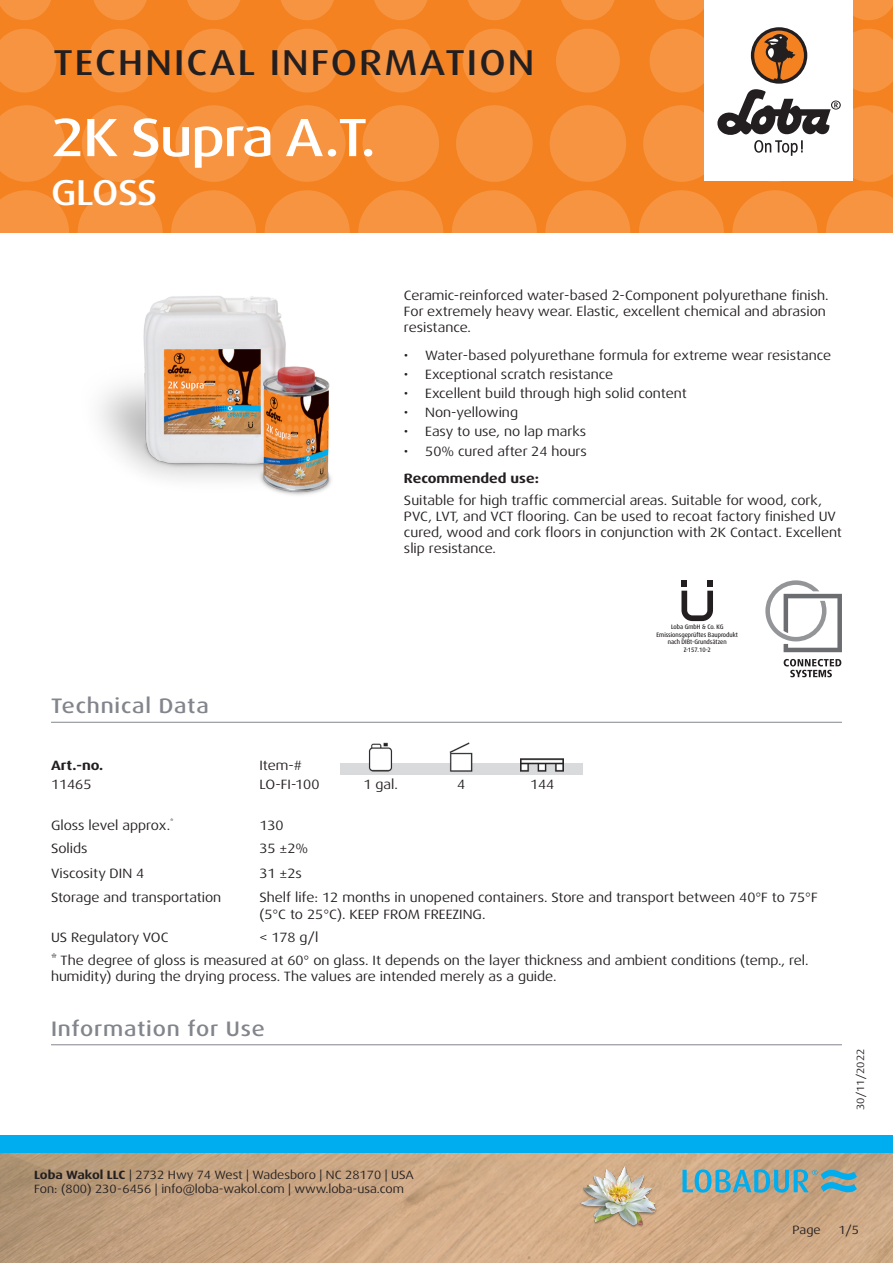
<style>
.page{position:relative;width:893px;height:1263px;background:#fff}
.page>*{position:absolute;margin:0;border:0;box-sizing:border-box;transform-origin:0 0}
.t1{font:500 expanded 54px "Dax Pro";letter-spacing:-.025em;color:#fff}
.t2{font:500 expanded 36px "Dax Pro";letter-spacing:.06em;color:#231f20}
.t3{font:500 expanded 36px "Dax Pro";letter-spacing:-.02em;color:#fff}
.Titel_grau{font:500 expanded 21px "Dax Pro";letter-spacing:.04em;color:#82858b}
.Text{font:expanded 13.5px/16.2px "Dax Pro";color:#231f20}
.Text_Bold{font:700 expanded 13.5px "Dax Pro";color:#231f20}
.Text_zentriert{font:expanded 13.5px "Dax Pro";color:#231f20}
.t4{font:expanded 12px/14.4px "Dax Pro";color:#231f20}
.t5{font:expanded 10.5px "Dax Pro";color:#231f20}
.DIBT{font:500 expanded 6.45px/7.5px "Dax Pro";color:#231f20;text-align:center;scale:.82 1}
.s1{font-weight:700}
</style>
<div class="page">
<div style="left:0;top:0;width:893px;height:233px;background:#f58220"></div>
<svg style="left:0;top:190px;width:69px;height:43px"></svg>
<svg style="left:78px;top:190px;width:85px;height:85px;fill:#f69441"></svg>
<svg style="left:171px;top:190px;width:85px;height:85px;fill:#f69441"></svg>
<svg style="left:265px;top:190px;width:85px;height:85px;fill:#f69441"></svg>
<svg style="left:358px;top:190px;width:85px;height:85px;fill:#f69441"></svg>
<svg style="left:545px;top:190px;width:85px;height:85px;fill:#f69441"></svg>
<svg style="left:452px;top:190px;width:85px;height:85px;fill:#f69441"></svg>
<svg style="left:732px;top:190px;width:85px;height:85px;fill:#f69441"></svg>
<svg style="left:639px;top:190px;width:85px;height:85px;fill:#f69441"></svg>
<svg style="left:826px;top:190px;width:67px;height:43px"></svg>
<svg style="left:0;top:105px;width:65px;height:77px"></svg>
<svg style="left:82px;top:105px;width:76px;height:77px"></svg>
<svg style="left:175px;top:105px;width:77px;height:77px"></svg>
<svg style="left:269px;top:105px;width:76px;height:77px"></svg>
<svg style="left:456px;top:105px;width:77px;height:77px"></svg>
<svg style="left:362px;top:105px;width:77px;height:77px"></svg>
<svg style="left:550px;top:105px;width:76px;height:77px"></svg>
<svg style="left:0;top:29px;width:56px;height:63px"></svg>
<svg style="left:182px;top:29px;width:64px;height:63px"></svg>
<svg style="left:88px;top:29px;width:64px;height:63px"></svg>
<svg style="left:275px;top:29px;width:64px;height:63px"></svg>
<svg style="left:462px;top:29px;width:64px;height:63px"></svg>
<svg style="left:369px;top:29px;width:64px;height:63px"></svg>
<svg style="left:556px;top:29px;width:64px;height:63px"></svg>
<svg style="left:0;top:0;width:51px;height:20px"></svg>
<svg style="left:187px;top:0;width:53px;height:20px"></svg>
<svg style="left:468px;top:0;width:53px;height:20px"></svg>
<svg style="left:655px;top:0;width:49px;height:20px"></svg>
<svg style="left:93px;top:0;width:54px;height:20px"></svg>
<svg style="left:374px;top:0;width:54px;height:20px"></svg>
<svg style="left:281px;top:0;width:53px;height:20px"></svg>
<svg style="left:561px;top:0;width:54px;height:20px"></svg>
<svg style="left:853px;top:0;width:40px;height:20px"></svg>
<img style="left:0;top:1152px;width:893px;height:111px">
<div style="left:0;top:1135px;width:893px;height:17px;background:#00aeef"></div>
<div style="left:704px;top:0;width:149px;height:181px;background:#fff"></div>
<svg style="left:643px;top:29px;width:250px;height:153px"></svg>
<img style="left:578px;top:1161px;width:82px;height:81px">
<svg style="left:682px;top:1169px;width:175px;height:24px"></svg>
<hr style="left:51px;top:1044px;width:791px;height:1px;background:#82858b">
<hr style="left:51px;top:722px;width:791px;height:1px;background:#82858b">
<img style="left:340px;top:742px;width:243px;height:22px">
<img style="left:340px;top:764px;width:243px;height:10px">
<img style="left:99px;top:272px;width:233px;height:223px">
<div style="left:707px;top:580px;width:6px;height:7px;background:#231f20"></div>
<div style="left:681px;top:580px;width:6px;height:7px;background:#231f20"></div>
<svg style="left:681px;top:591px;width:32px;height:30px"></svg>
<svg style="left:784px;top:659px;width:57px;height:18px"></svg>
<svg style="left:765px;top:580px;width:77px;height:72px"></svg>
<h2 class="t2" style="left:53px;top:40px;width:483px">TECHNICAL INFORMATION</h2>
<p class="t1" style="left:51px;top:103px;width:326px">2K Supra A.T.</p>
<h2 class="t3" style="left:51px;top:169px;width:108px">GLOSS</h2>
<p class="Titel_grau" style="left:51px;top:693px;width:159px">Technical Data</p>
<p class="Text" style="left:404px;top:287px;width:426px">Ceramic-reinforced water-based 2-Component polyurethane finish.<br>For extremely heavy wear. Elastic, excellent chemical and abrasion resistance.</p>
<p class="Text" style="left:404px;top:347px;width:429px">• Water-based polyurethane formula for extreme wear resistance</p>
<p class="Text" style="left:404px;top:366px;width:211px">• Exceptional scratch resistance</p>
<p class="Text" style="left:404px;top:385px;width:284px">• Excellent build through high solid content</p>
<p class="Text" style="left:404px;top:405px;width:116px">• Non-yellowing</p>
<p class="Text" style="left:404px;top:424px;width:184px">• Easy to use, no lap marks</p>
<p class="Text" style="left:404px;top:443px;width:184px">• 50% cured after 24 hours</p>
<p class="Text_Bold" style="left:404px;top:470px;width:136px">Recommended use:</p>
<p class="Text" style="left:404px;top:492px;width:439px">Suitable for high traffic commercial areas. Suitable for wood, cork, PVC, LVT, and VCT flooring. Can be used to recoat factory finished UV cured, wood and cork floors in conjunction with 2K Contact. Excellent slip resistance.</p>
<p class="DIBT" style="left:657px;top:623px;width:101px">Loba GmbH &amp; Co. KG<br>Emissionsgeprüftes Bauprodukt nach DIBt-Grundsätzen<br>Z-157.10-2</p>
<p class="Text_Bold" style="left:51px;top:757px;width:54px">Art.-no.</p>
<p class="Text" style="left:259px;top:758px;width:44px">Item-#</p>
<p class="Text" style="left:51px;top:777px;width:42px">11465</p>
<p class="Text" style="left:259px;top:777px;width:62px">LO-FI-100</p>
<p class="Text_zentriert" style="left:363px;top:776px;width:36px">1 gal.</p>
<p class="Text_zentriert" style="left:457px;top:776px;width:10px">4</p>
<p class="Text_zentriert" style="left:530px;top:776px;width:26px">144</p>
<p class="Text" style="left:51px;top:817px;width:124px">Gloss level approx.<sup>*</sup></p>
<p class="Text" style="left:259px;top:817px;width:26px">130</p>
<p class="Text" style="left:51px;top:841px;width:38px">Solids</p>
<p class="Text" style="left:259px;top:841px;width:50px">35 ±2%</p>
<p class="Text" style="left:51px;top:865px;width:95px">Viscosity DIN 4</p>
<p class="Text" style="left:259px;top:865px;width:44px">31 ±2s</p>
<p class="Text" style="left:51px;top:890px;width:172px">Storage and transportation</p>
<p class="Text" style="left:259px;top:890px;width:560px">Shelf life: 12 months in unopened containers. Store and transport between 40°F to 75°F (5°C to 25°C). KEEP FROM FREEZING.</p>
<p class="Text" style="left:51px;top:929px;width:119px">US Regulatory VOC</p>
<p class="Text" style="left:259px;top:929px;width:61px">&lt; 178 g/l</p>
<p class="Text" style="left:51px;top:952px;width:759px">* The degree of gloss is measured at 60° on glass. It depends on the layer thickness and ambient conditions (temp., rel. humidity) during the drying process. The values are intended merely as a guide.</p>
<p class="Titel_grau" style="left:51px;top:1015px;width:215px">Information for Use</p>
<p class="t4" style="left:34px;top:1167px;width:381px"><span class="s1">Loba Wakol LLC</span> | 2732 Hwy 74 West | Wadesboro | NC 28170 | USA<br>Fon: (800) 230-6456 | info@loba-wakol.com | www.loba-usa.com</p>
<p class="t5" style="left:854px;top:1110px;width:63px;rotate:-90deg">30/11/2022</p>
<p class="t4" style="left:793px;top:1223px;width:30px">Page</p>
<p class="t4" style="left:838px;top:1223px;width:22px">1/5</p>
</div>
